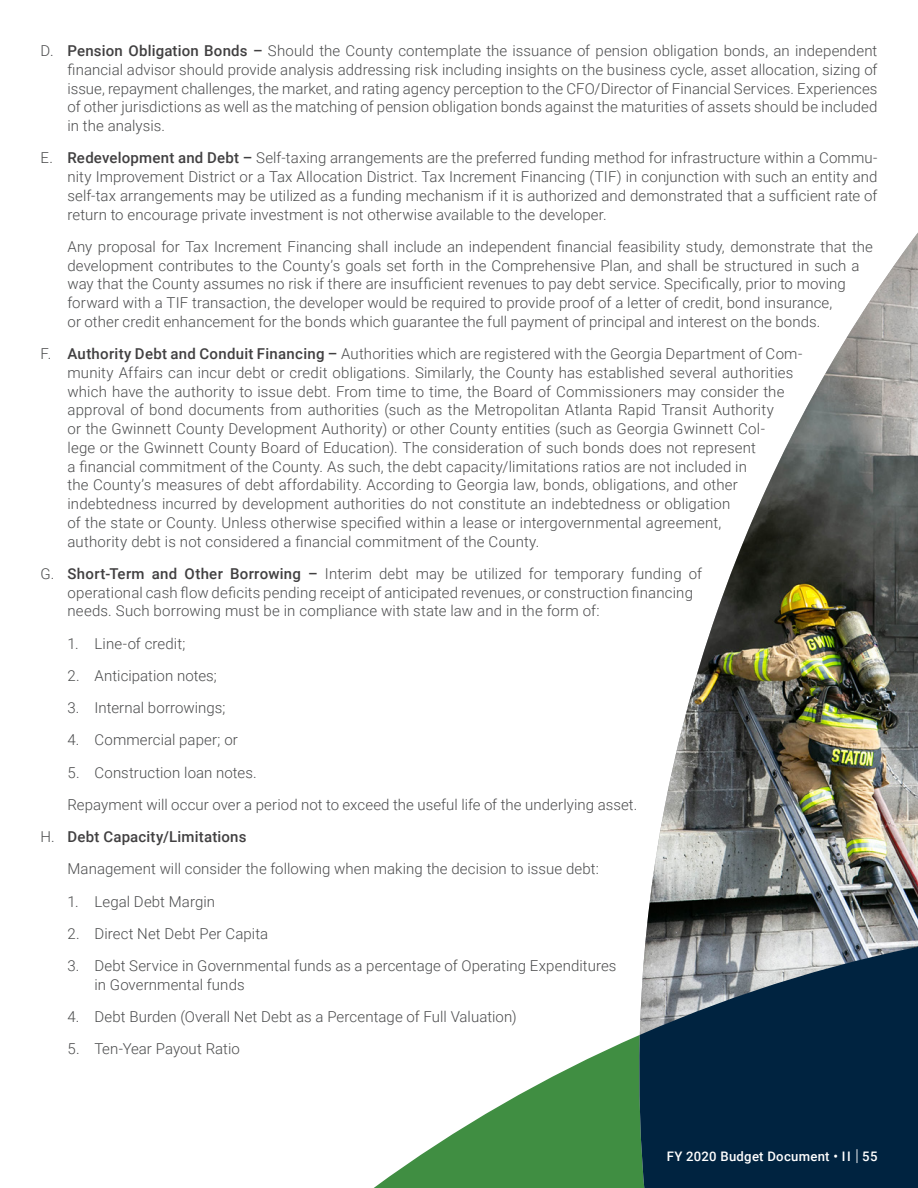
<style>
.page{position:relative;width:918px;height:1188px;background:#fff}
.page>*{position:absolute;margin:0;border:0;box-sizing:border-box;transform-origin:0 0}
._20_FPP_Bullet_ABC_M{font:300 15px/18.8px "Roboto";letter-spacing:.01em;color:#4b4c4d;text-align:justify}
._20_Paragraph_Indent{font:300 15px/18.8px "Roboto";letter-spacing:.005em;color:#4b4c4d}
._20_FPP_Bullet_123{font:300 15px/18.8px "Roboto";letter-spacing:.005em;color:#4b4c4d}
._20_FPP_Bullet_ABC_M-2{font:500 15px "Roboto";letter-spacing:.015em;color:#414041}
.t1{font:500 13.2px "Roboto";letter-spacing:.02em;color:#fff}
.s1{font-weight:500;color:#414041}
.s2{font-weight:300;color:#4b4c4d}
.s3{font-size:16.35px}
</style>
<div class="page">
<img style="left:649px;top:232px;width:269px;height:674px">
<svg style="left:374px;top:1037px;width:260px;height:151px;fill:#408e42"></svg>
<svg style="left:634px;top:906px;width:284px;height:282px;background:#2b4659"></svg>
<p class="_20_FPP_Bullet_ABC_M" style="left:68px;top:41px;width:812px;text-indent:-27px">D. <span class="s1">Pension Obligation Bonds –</span> Should the County contemplate the issuance of pension obligation bonds, an independent financial advisor should provide analysis addressing risk including insights on the business cycle, asset allocation, sizing of issue, repayment challenges, the market, and rating agency perception to the CFO/Director of Financial Services. Experiences of other jurisdictions as well as the matching of pension obligation bonds against the maturities of assets should be included in the analysis.</p>
<p class="_20_FPP_Bullet_ABC_M" style="left:68px;top:148px;width:811px;text-indent:-27px">E. <span class="s1">Redevelopment and Debt –</span> Self-taxing arrangements are the preferred funding method for infrastructure within a Commu&shy;nity Improvement District or a Tax Allocation District. Tax Increment Financing (TIF) in conjunction with such an entity and self-tax arrangements may be utilized as a funding mechanism if it is authorized and demonstrated that a sufficient rate of return to encourage private investment is not otherwise available to the developer.</p>
<p class="_20_Paragraph_Indent" style="left:68px;top:237px;width:807px">Any proposal for Tax Increment Financing shall include an independent financial feasibility study, demonstrate that the development contributes to the County’s goals set forth in the Comprehensive Plan, and shall be structured in such a way that the County assumes no risk if there are insufficient revenues to pay debt service. Specifically, prior to moving forward with a TIF transaction, the developer would be required to provide proof of a letter of credit, bond insurance,<br>or other credit enhancement for the bonds which guarantee the full payment of principal and interest on the bonds.</p>
<p class="_20_FPP_Bullet_ABC_M" style="left:68px;top:344px;width:736px;text-align:left;text-indent:-27px">F. <span class="s1">Authority Debt and Conduit Financing –</span> Authorities which are registered with the Georgia Department of Com&shy;munity Affairs can incur debt or credit obligations. Similarly, the County has established several authorities which have the authority to issue debt. From time to time, the Board of Commissioners may consider the approval of bond documents from authorities (such as the Metropolitan Atlanta Rapid Transit Authority<br>or the Gwinnett County Development Authority) or other County entities (such as Georgia Gwinnett Col-<br>lege or the Gwinnett County Board of Education). The consideration of such bonds does not represent<br>a financial commitment of the County. As such, the debt capacity/limitations ratios are not included in<br>the County’s measures of debt affordability. According to Georgia law, bonds, obligations, and other indebtedness incurred by development authorities do not constitute an indebtedness or obligation<br>of the state or County. Unless otherwise specified within a lease or intergovernmental agreement,<br>authority debt is not considered a financial commitment of the County.</p>
<p class="_20_FPP_Bullet_ABC_M" style="left:68px;top:564px;width:636px;text-align:left;text-indent:-27px">G. <span class="s1">Short-Term and Other Borrowing –</span> Interim debt may be utilized for temporary funding of operational cash flow deficits pending receipt of anticipated revenues, or construction financing needs. Such borrowing must be in compliance with state law and in the form of:</p>
<p class="_20_FPP_Bullet_123" style="left:68px;top:633px;width:119px">1. Line-of credit;</p>
<p class="_20_FPP_Bullet_123" style="left:68px;top:666px;width:151px">2. Anticipation notes;</p>
<p class="_20_FPP_Bullet_123" style="left:68px;top:698px;width:160px">3. Internal borrowings;</p>
<p class="_20_FPP_Bullet_123" style="left:68px;top:730px;width:172px">4. Commercial paper; or</p>
<p class="_20_FPP_Bullet_123" style="left:68px;top:762px;width:191px">5. Construction loan notes.</p>
<p class="_20_Paragraph_Indent" style="left:68px;top:795px;width:572px">Repayment will occur over a period not to exceed the useful life of the underlying asset.</p>
<p class="_20_FPP_Bullet_ABC_M-2" style="left:40px;top:826px;width:208px"><span class="s2">H.</span> Debt Capacity/Limitations</p>
<p class="_20_Paragraph_Indent" style="left:68px;top:859px;width:533px">Management will consider the following when making the decision to issue debt:</p>
<p class="_20_FPP_Bullet_123" style="left:68px;top:891px;width:149px">1. Legal Debt Margin</p>
<p class="_20_FPP_Bullet_123" style="left:68px;top:924px;width:202px">2. Direct Net Debt Per Capita</p>
<p class="_20_FPP_Bullet_123" style="left:94px;top:956px;width:523px;text-indent:-27px">3. Debt Service in Governmental funds as a percentage of Operating Expenditures in Governmental funds</p>
<p class="_20_FPP_Bullet_123" style="left:68px;top:1007px;width:451px">4. Debt Burden (Overall Net Debt as a Percentage of Full Valuation)</p>
<p class="_20_FPP_Bullet_123" style="left:68px;top:1039px;width:174px">5. Ten-Year Payout Ratio</p>
<p class="t1" style="left:667px;top:1147px;width:212px">FY 2020 Budget Document • II <span class="s3">|</span> 55</p>
</div>
